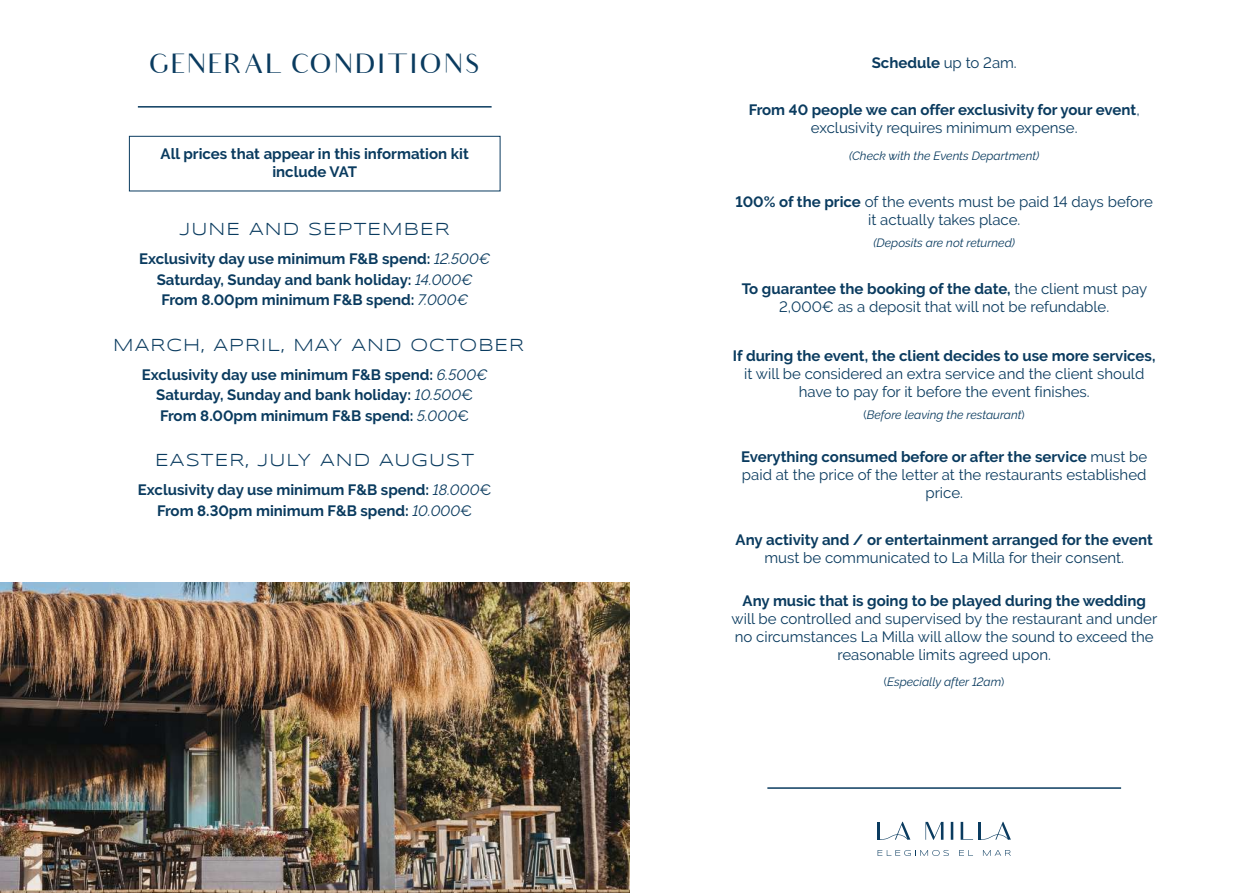
<style>
.page{position:relative;width:1259px;height:893px;background:#fff}
.page>*{position:absolute;margin:0;border:0;box-sizing:border-box;transform-origin:0 0}
.t1{font:27px "Audrey";letter-spacing:.02em;color:#0a3b5f}
.t2{font:18px "Syncopate";letter-spacing:.06em;color:#0a3b5f}
.t3{font:700 15px/20.5px "Raleway";color:#0a3b5f;text-align:center}
.t4{font:15px/18px "Raleway";color:#0a3b5f;text-align:center}
.t5{font:italic 12px "Raleway";color:#0a3b5f}
.s1{font-weight:400;font-style:italic}
.s2{font-weight:400}
.s3{font-weight:700}
.s4{font-style:normal}
</style>
<div class="page">
<div style="left:129px;top:136px;width:371px;height:55px;border:1px solid #0a3b5f"></div>
<hr style="left:767px;top:787px;width:354px;height:2px;background:#0a3b5f">
<svg style="left:925px;top:822px;width:18px;height:18px"></svg>
<svg style="left:950px;top:822px;width:3px;height:18px"></svg>
<svg style="left:960px;top:822px;width:51px;height:18px"></svg>
<hr style="left:877px;top:822px;width:3px;height:18px;background:#0a3b5f">
<svg style="left:880px;top:822px;width:30px;height:18px"></svg>
<svg style="left:877px;top:850px;width:72px;height:6px"></svg>
<svg style="left:959px;top:850px;width:14px;height:6px"></svg>
<svg style="left:983px;top:850px;width:28px;height:6px"></svg>
<hr style="left:138px;top:106px;width:353px;height:2px;background:#0a3b5f">
<img style="left:0;top:583px;width:629px;height:310px">
<h1 class="t1" style="left:148px;top:49px;width:334px">GENERAL CONDITIONS</h1>
<p class="t3" style="left:161px;top:144px;width:310px;line-height:18px">All prices that appear in this information kit include VAT</p>
<p class="t2" style="left:180px;top:219px;width:271px">JUNE AND SEPTEMBER</p>
<p class="t3" style="left:139px;top:249px;width:353px">Exclusivity day use minimum F&amp;B spend: <span class="s1">12.500€<br></span>Saturday, Sunday and bank holiday: <span class="s1">14.000€<br></span>From 8.00pm minimum F&amp;B spend: <span class="s1">7.000€</span></p>
<p class="t2" style="left:113px;top:334px;width:412px">MARCH, APRIL, MAY AND OCTOBER</p>
<p class="t3" style="left:142px;top:364px;width:347px">Exclusivity day use minimum F&amp;B spend: <span class="s1">6.500€<br></span>Saturday, Sunday and bank holiday: <span class="s1">10.500</span><span class="s2">€<br></span>From 8.00pm minimum F&amp;B spend: <span class="s1">5.000</span><span class="s2">€</span></p>
<p class="t2" style="left:155px;top:450px;width:320px">EASTER, JULY AND AUGUST</p>
<p class="t3" style="left:138px;top:480px;width:355px">Exclusivity day use minimum F&amp;B spend: <span class="s1">18.000</span><span class="s2">€<br></span>From 8.30pm minimum F&amp;B spend: <span class="s1">10.000</span><span class="s2">€</span></p>
<p class="t3" style="left:871px;top:53px;width:147px">Schedule <span class="s2">up to 2am.</span></p>
<p class="t3" style="left:749px;top:101px;width:392px;line-height:18px">From 40 people we can offer exclusivity for your event<span class="s2">, exclusivity requires minimum expense.</span></p>
<p class="t5" style="left:849px;top:149px;width:192px">(Check with the Events Department)</p>
<p class="t4" style="left:735px;top:193px;width:419px"><span class="s3">100% of the price</span> of the events must be paid 14 days before it actually takes place.</p>
<p class="t5" style="left:873px;top:236px;width:143px">(Deposits are not returned)</p>
<p class="t4" style="left:741px;top:280px;width:407px"><span class="s3">To guarantee the booking of the date,</span> the client must pay<br>2,000€ as a deposit that will not be refundable.</p>
<p class="t3" style="left:733px;top:345px;width:424px">If during the event, the client decides to use more services,</p>
<p class="t4" style="left:744px;top:365px;width:402px">it will be considered an extra service and the client should have to pay for it before the event finishes.</p>
<p class="t5" style="left:863px;top:408px;width:163px"><span class="s4">(</span>Before leaving the restaurant<span class="s4">)</span></p>
<p class="t4" style="left:741px;top:448px;width:407px"><span class="s3">Everything consumed before or after the service</span> must be paid at the price of the letter at the restaurants established price.</p>
<p class="t3" style="left:735px;top:529px;width:419px">Any activity and / or entertainment arranged for the event</p>
<p class="t4" style="left:764px;top:549px;width:361px">must be communicated to La Milla for their consent.</p>
<p class="t3" style="left:742px;top:590px;width:405px">Any music that is going to be played during the wedding</p>
<p class="t4" style="left:731px;top:609px;width:427px">will be controlled and supervised by the restaurant and under no circumstances La Milla will allow the sound to exceed the reasonable limits agreed upon.</p>
<p class="t5" style="left:884px;top:675px;width:122px"><span class="s4">(</span>Especially after 12am<span class="s4">)</span></p>
</div>
